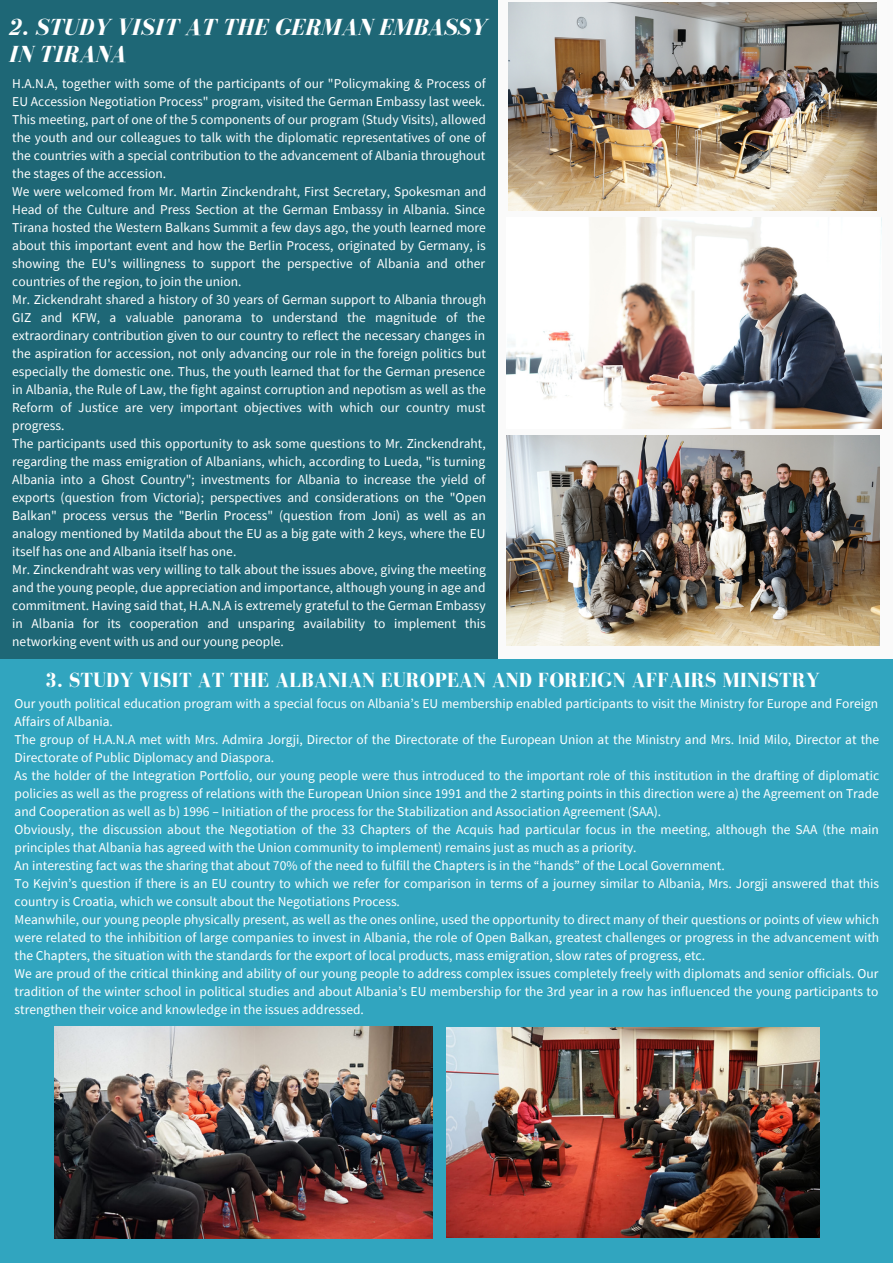
<style>
.page{position:relative;width:893px;height:1264px;background:#fff}
.page>*{position:absolute;margin:0;border:0;box-sizing:border-box;transform-origin:0 0}
.t1{font:italic 700 24px/27px "Bodoni FLF";color:#fff}
.t2{font:700 21px "Bodoni FLF";color:#fff}
.t3{font:13.5px/18px "Source Sans Pro";color:#fff}
</style>
<div class="page">
<div style="left:39px;top:0;width:853px;height:1208px;background:#fafafa"></div>
<div style="left:0;top:0;width:497px;height:1262px;background:#1e6776"></div>
<img style="left:506px;top:217px;width:375px;height:211px">
<img style="left:506px;top:435px;width:373px;height:210px">
<img style="left:508px;top:3px;width:368px;height:208px">
<div style="left:0;top:659px;width:892px;height:603px;background:#31a5bf"></div>
<img style="left:54px;top:1026px;width:378px;height:212px">
<img style="left:446px;top:1027px;width:373px;height:210px">
<h1 class="t1" style="left:8px;top:14px;width:480px">2. STUDY VISIT AT THE GERMAN EMBASSY<br>IN TIRANA</h1>
<p class="t3" style="left:12px;top:74px;width:475px">H.A.N.A, together with some of the participants of our "Policymaking &amp; Process of EU Accession Negotiation Process" program, visited the German Embassy last week.<br>This meeting, part of one of the 5 components of our program (Study Visits), allowed the youth and our colleagues to talk with the diplomatic representatives of one of the countries with a special contribution to the advancement of Albania throughout the stages of the accession.<br>We were welcomed from Mr. Martin Zinckendraht, First Secretary, Spokesman and Head of the Culture and Press Section at the German Embassy in Albania. Since Tirana hosted the Western Balkans Summit a few days ago, the youth learned more about this important event and how the Berlin Process, originated by Germany, is showing the EU's willingness to support the perspective of Albania and other countries of the region, to join the union.<br>Mr. Zickendraht shared a history of 30 years of German support to Albania through GIZ and KFW, a valuable panorama to understand the magnitude of the extraordinary contribution given to our country to reflect the necessary changes in the aspiration for accession, not only advancing our role in the foreign politics but especially the domestic one. Thus, the youth learned that for the German presence in Albania, the Rule of Law, the fight against corruption and nepotism as well as the Reform of Justice are very important objectives with which our country must progress.<br>The participants used this opportunity to ask some questions to Mr. Zinckendraht, regarding the mass emigration of Albanians, which, according to Lueda, "is turning Albania into a Ghost Country"; investments for Albania to increase the yield of exports (question from Victoria); perspectives and considerations on the "Open Balkan" process versus the "Berlin Process" (question from Joni) as well as an analogy mentioned by Matilda about the EU as a big gate with 2 keys, where the EU itself has one and Albania itself has one.<br>Mr. Zinckendraht was very willing to talk about the issues above, giving the meeting and the young people, due appreciation and importance, although young in age and commitment. Having said that, H.A.N.A is extremely grateful to the German Embassy in Albania for its cooperation and unsparing availability to implement this networking event with us and our young people.</p>
<h2 class="t2" style="left:45px;top:668px;width:776px">3. STUDY VISIT AT THE ALBANIAN EUROPEAN AND FOREIGN AFFAIRS MINISTRY</h2>
<p class="t3" style="left:15px;top:694px;width:866px">Our youth political education program with a special focus on Albania’s EU membership enabled participants to visit the Ministry for Europe and Foreign Affairs of Albania.<br>The group of H.A.N.A met with Mrs. Admira Jorgji, Director of the Directorate of the European Union at the Ministry and Mrs. Inid Milo, Director at the Directorate of Public Diplomacy and Diaspora.<br>As the holder of the Integration Portfolio, our young people were thus introduced to the important role of this institution in the drafting of diplomatic policies as well as the progress of relations with the European Union since 1991 and the 2 starting points in this direction were a) the Agreement on Trade and Cooperation as well as b) 1996 – Initiation of the process for the Stabilization and Association Agreement (SAA).<br>Obviously, the discussion about the Negotiation of the 33 Chapters of the Acquis had particular focus in the meeting, although the SAA (the main principles that Albania has agreed with the Union community to implement) remains just as much as a priority.<br>An interesting fact was the sharing that about 70% of the need to fulfill the Chapters is in the “hands” of the Local Government.<br>To Kejvin’s question if there is an EU country to which we refer for comparison in terms of a journey similar to Albania, Mrs. Jorgji answered that this country is Croatia, which we consult about the Negotiations Process.<br>Meanwhile, our young people physically present, as well as the ones online, used the opportunity to direct many of their questions or points of view which were related to the inhibition of large companies to invest in Albania, the role of Open Balkan, greatest challenges or progress in the advancement with the Chapters, the situation with the standards for the export of local products, mass emigration, slow rates of progress, etc.<br>We are proud of the critical thinking and ability of our young people to address complex issues completely freely with diplomats and senior officials. Our tradition of the winter school in political studies and about Albania’s EU membership for the 3rd year in a row has influenced the young participants to strengthen their voice and knowledge in the issues addressed.</p>
</div>
